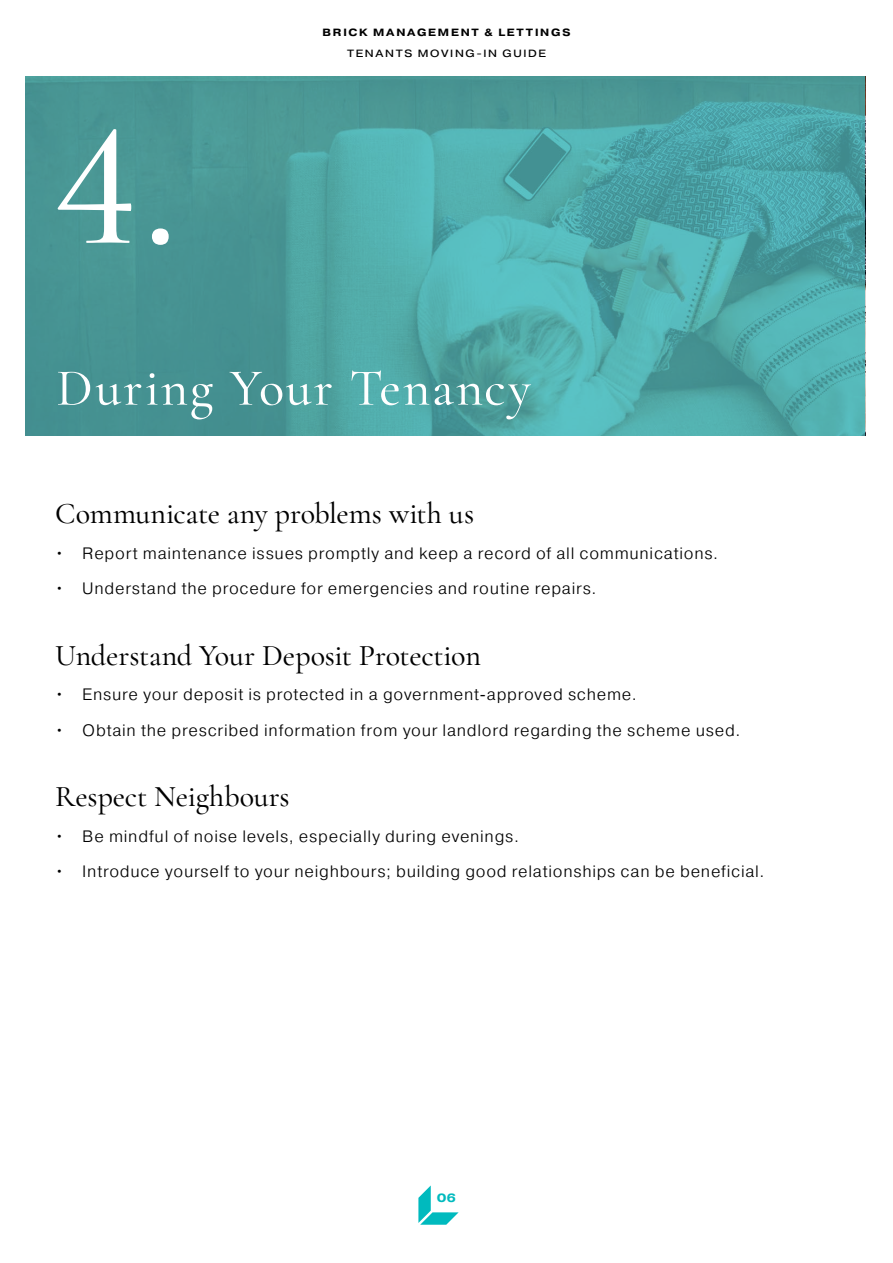
<style>
.page{position:relative;width:893px;height:1263px;background:#fff}
.page>*{position:absolute;margin:0;border:0;box-sizing:border-box;transform-origin:0 0}
.t1{font:500 180px "Cormorant Garamond";color:#fff}
.t2{font:500 52.5px "Cormorant Garamond";letter-spacing:.035em;color:#fff}
.t3{font:500 30px "Cormorant Garamond";letter-spacing:-.005em;color:#000}
.t4{font:300 16.5px "Pragmatica";letter-spacing:.045em;color:#000}
.t5{font:700 12px "Pragmatica Ext";color:#00babe}
.t6{font:700 10.5px "Pragmatica Ext";letter-spacing:.17em;color:#000}
.t7{font:10.5px "Pragmatica Ext";letter-spacing:.16em;color:#000}
</style>
<div class="page">
<svg style="left:26px;top:77px;width:839px;height:359px;background:#4ca2a1"></svg>
<svg style="left:418px;top:1185px;width:41px;height:40px"></svg>
<h1 class="t1" style="left:55px;top:76px;width:124px">4.</h1>
<p class="t6" style="left:323px;top:25px;width:249px">BRICK MANAGEMENT &amp; LETTINGS</p>
<p class="t7" style="left:347px;top:47px;width:200px">TENANTS MOVING-IN GUIDE</p>
<h2 class="t2" style="left:56px;top:356px;width:476px">During Your Tenancy</h2>
<h3 class="t3" style="left:55px;top:495px;width:420px">Communicate any problems with us</h3>
<p class="t4" style="left:55px;top:542px;width:664px">• Report maintenance issues promptly and keep a record of all communications.</p>
<p class="t4" style="left:55px;top:578px;width:543px">• Understand the procedure for emergencies and routine repairs.</p>
<h3 class="t3" style="left:55px;top:637px;width:427px">Understand Your Deposit Protection</h3>
<p class="t4" style="left:55px;top:684px;width:583px">• Ensure your deposit is protected in a government-approved scheme.</p>
<p class="t4" style="left:55px;top:719px;width:687px">• Obtain the prescribed information from your landlord regarding the scheme used.</p>
<h3 class="t3" style="left:55px;top:778px;width:236px">Respect Neighbours</h3>
<p class="t4" style="left:55px;top:825px;width:465px">• Be mindful of noise levels, especially during evenings.</p>
<p class="t4" style="left:55px;top:861px;width:711px">• Introduce yourself to your neighbours; building good relationships can be beneficial.</p>
<p class="t5" style="left:437px;top:1189px;width:20px">06</p>
</div>
